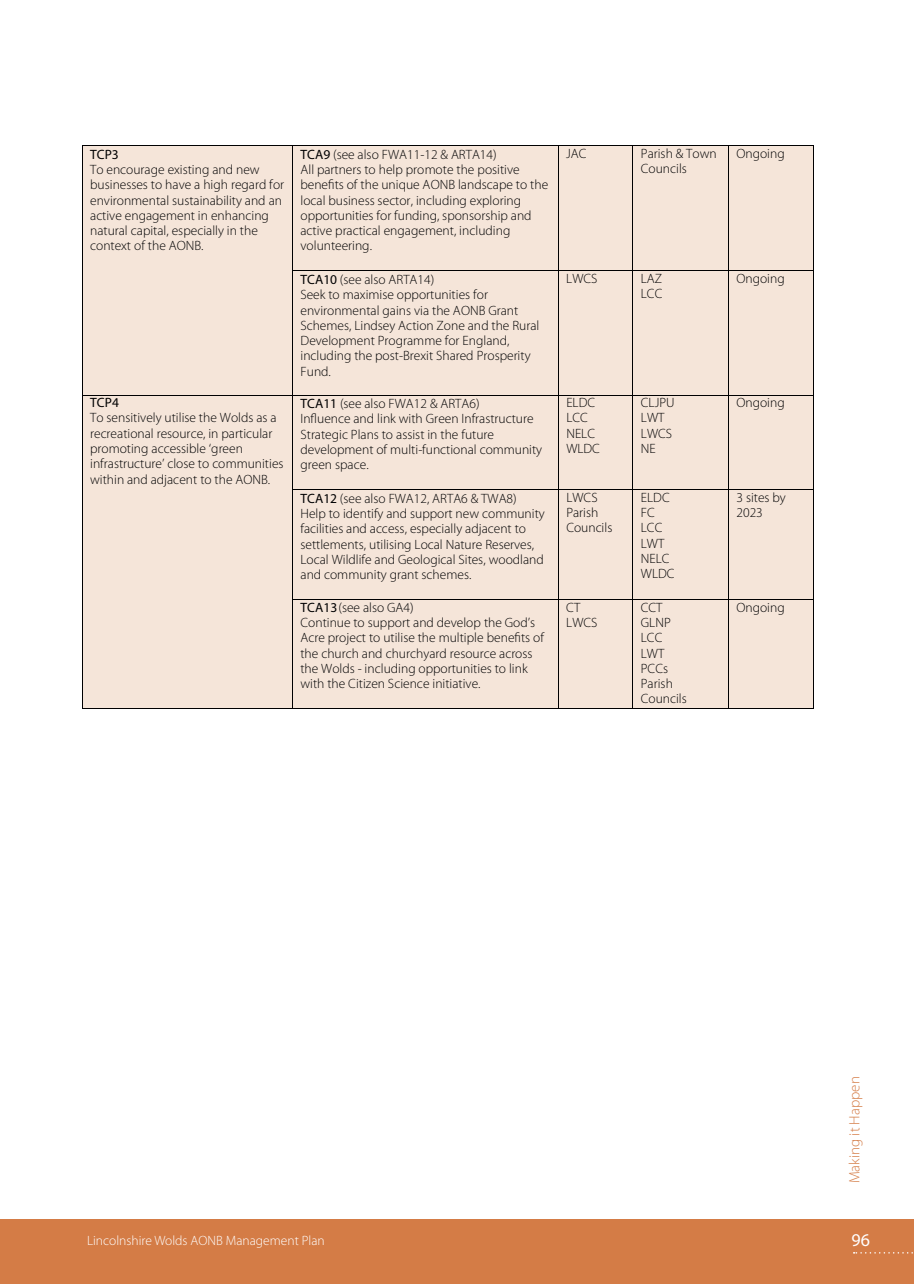
<style>
.page{position:relative;width:914px;height:1284px;background:#fff}
.page>*{position:absolute;margin:0;border:0;box-sizing:border-box;transform-origin:0 0}
.t1{font:18px "Myriad Pro";color:#fff}
.t2{font:300 15px "Myriad Pro";color:#d47c46}
.t3{font:300 13.5px/15.3px "Myriad Pro";color:#000001}
.t4{font:300 13.5px "Myriad Pro";color:#fff}
.t5{font:13.5px "Myriad Pro";color:#000001}
.s1{font-weight:400}
</style>
<div class="page">
<div style="left:82px;top:145px;width:731px;height:564px;background:#f5e5d9"></div>
<div style="left:0;top:1219px;width:914px;height:65px;background:#d47c46"></div>
<svg style="left:853px;top:1252px;width:59px;height:1px"></svg>
<hr style="left:82px;top:145px;width:210px;height:1px;background:#000001">
<hr style="left:293px;top:145px;width:265px;height:1px;background:#000001">
<hr style="left:558px;top:145px;width:74px;height:1px;background:#000001">
<hr style="left:633px;top:145px;width:95px;height:1px;background:#000001">
<hr style="left:728px;top:145px;width:85px;height:1px;background:#000001">
<hr style="left:82px;top:146px;width:1px;height:124px;background:#000001">
<hr style="left:292px;top:146px;width:1px;height:124px;background:#000001">
<hr style="left:558px;top:146px;width:1px;height:124px;background:#000001">
<hr style="left:632px;top:146px;width:1px;height:124px;background:#000001">
<hr style="left:728px;top:146px;width:1px;height:124px;background:#000001">
<hr style="left:813px;top:146px;width:1px;height:124px;background:#000001">
<hr style="left:293px;top:270px;width:265px;height:1px;background:#000001">
<hr style="left:558px;top:270px;width:74px;height:1px;background:#000001">
<hr style="left:633px;top:270px;width:95px;height:1px;background:#000001">
<hr style="left:728px;top:270px;width:85px;height:1px;background:#000001">
<hr style="left:82px;top:271px;width:1px;height:124px;background:#000001">
<hr style="left:292px;top:271px;width:1px;height:124px;background:#000001">
<hr style="left:558px;top:271px;width:1px;height:124px;background:#000001">
<hr style="left:632px;top:271px;width:1px;height:124px;background:#000001">
<hr style="left:728px;top:271px;width:1px;height:124px;background:#000001">
<hr style="left:813px;top:271px;width:1px;height:124px;background:#000001">
<hr style="left:82px;top:395px;width:210px;height:1px;background:#000001">
<hr style="left:293px;top:395px;width:265px;height:1px;background:#000001">
<hr style="left:558px;top:395px;width:74px;height:1px;background:#000001">
<hr style="left:633px;top:395px;width:95px;height:1px;background:#000001">
<hr style="left:728px;top:395px;width:85px;height:1px;background:#000001">
<hr style="left:82px;top:395px;width:1px;height:94px;background:#000001">
<hr style="left:292px;top:395px;width:1px;height:94px;background:#000001">
<hr style="left:558px;top:395px;width:1px;height:94px;background:#000001">
<hr style="left:632px;top:395px;width:1px;height:94px;background:#000001">
<hr style="left:728px;top:395px;width:1px;height:94px;background:#000001">
<hr style="left:813px;top:395px;width:1px;height:94px;background:#000001">
<hr style="left:293px;top:489px;width:265px;height:1px;background:#000001">
<hr style="left:558px;top:489px;width:74px;height:1px;background:#000001">
<hr style="left:633px;top:489px;width:95px;height:1px;background:#000001">
<hr style="left:728px;top:489px;width:85px;height:1px;background:#000001">
<hr style="left:82px;top:490px;width:1px;height:109px;background:#000001">
<hr style="left:292px;top:490px;width:1px;height:109px;background:#000001">
<hr style="left:558px;top:490px;width:1px;height:109px;background:#000001">
<hr style="left:632px;top:490px;width:1px;height:109px;background:#000001">
<hr style="left:728px;top:490px;width:1px;height:109px;background:#000001">
<hr style="left:813px;top:490px;width:1px;height:109px;background:#000001">
<hr style="left:293px;top:599px;width:265px;height:1px;background:#000001">
<hr style="left:558px;top:599px;width:74px;height:1px;background:#000001">
<hr style="left:633px;top:599px;width:95px;height:1px;background:#000001">
<hr style="left:728px;top:599px;width:85px;height:1px;background:#000001">
<hr style="left:82px;top:600px;width:1px;height:108px;background:#000001">
<hr style="left:82px;top:708px;width:210px;height:1px;background:#000001">
<hr style="left:292px;top:600px;width:1px;height:108px;background:#000001">
<hr style="left:293px;top:708px;width:265px;height:1px;background:#000001">
<hr style="left:558px;top:600px;width:1px;height:108px;background:#000001">
<hr style="left:558px;top:708px;width:74px;height:1px;background:#000001">
<hr style="left:632px;top:600px;width:1px;height:108px;background:#000001">
<hr style="left:633px;top:708px;width:95px;height:1px;background:#000001">
<hr style="left:728px;top:600px;width:1px;height:108px;background:#000001">
<hr style="left:728px;top:708px;width:85px;height:1px;background:#000001">
<hr style="left:813px;top:600px;width:1px;height:108px;background:#000001">
<p class="t5" style="left:90px;top:146px;width:30px">TCP3</p>
<p class="t3" style="left:90px;top:162px;width:195px">To encourage existing and new businesses to have a high regard for environmental sustainability and an active engagement in enhancing natural capital, especially in the context of the AONB.</p>
<p class="t5" style="left:90px;top:394px;width:30px">TCP4</p>
<p class="t3" style="left:90px;top:410px;width:195px">To sensitively utilise the Wolds as a recreational resource, in particular promoting accessible ‘green infrastructure’ close to communities within and adjacent to the AONB.</p>
<p class="t3" style="left:300px;top:147px;width:249px"><span class="s1">TCA9</span> (see also FWA11-12 &amp; ARTA14)<br>All partners to help promote the positive benefits of the unique AONB landscape to the local business sector, including exploring opportunities for funding, sponsorship and active practical engagement, including volunteering.</p>
<p class="t3" style="left:566px;top:146px;width:22px">JAC</p>
<p class="t3" style="left:641px;top:146px;width:77px">Parish &amp; Town<br>Councils</p>
<p class="t3" style="left:736px;top:146px;width:50px">Ongoing</p>
<p class="t3" style="left:300px;top:272px;width:240px"><span class="s1">TCA10</span> (see also ARTA14)<br>Seek to maximise opportunities for environmental gains via the AONB Grant<br>Schemes, Lindsey Action Zone and the Rural<br>Development Programme for England, including the post-Brexit Shared Prosperity<br>Fund.</p>
<p class="t3" style="left:566px;top:271px;width:33px">LWCS</p>
<p class="t3" style="left:641px;top:271px;width:23px">LAZ<br>LCC</p>
<p class="t3" style="left:736px;top:271px;width:50px">Ongoing</p>
<p class="t3" style="left:300px;top:396px;width:243px"><span class="s1">TCA11</span> (see also FWA12 &amp; ARTA6)<br>Influence and link with Green Infrastructure Strategic Plans to assist in the future development of multi-functional community green space.</p>
<p class="t3" style="left:566px;top:395px;width:35px">ELDC<br>LCC<br>NELC<br>WLDC</p>
<p class="t3" style="left:641px;top:395px;width:35px">CLJPU<br>LWT<br>LWCS<br>NE</p>
<p class="t3" style="left:736px;top:395px;width:50px">Ongoing</p>
<p class="t3" style="left:300px;top:491px;width:246px"><span class="s1">TCA12</span> (see also FWA12, ARTA6 &amp; TWA8)<br>Help to identify and support new community facilities and access, especially adjacent to settlements, utilising Local Nature Reserves, Local Wildlife and Geological Sites, woodland and community grant schemes.</p>
<p class="t3" style="left:566px;top:490px;width:48px">LWCS<br>Parish<br>Councils</p>
<p class="t3" style="left:641px;top:490px;width:35px">ELDC<br>FC<br>LCC<br>LWT<br>NELC<br>WLDC</p>
<p class="t3" style="left:736px;top:490px;width:51px">3 sites by<br>2023</p>
<p class="t3" style="left:300px;top:600px;width:245px"><span class="s1">TCA13</span>(see also GA4)<br>Continue to support and develop the God’s Acre project to utilise the multiple benefits of the church and churchyard resource across the Wolds - including opportunities to link with the Citizen Science initiative.</p>
<p class="t3" style="left:566px;top:600px;width:33px">CT<br>LWCS</p>
<p class="t3" style="left:641px;top:600px;width:48px">CCT<br>GLNP<br>LCC<br>LWT<br>PCCs<br>Parish<br>Councils</p>
<p class="t3" style="left:736px;top:600px;width:50px">Ongoing</p>
<p class="t2" style="left:846px;top:1183px;width:109px;rotate:-90deg">Making it Happen</p>
<p class="t4" style="left:87px;top:1232px;width:239px">Lincolnshire Wolds AONB Management Plan</p>
<h1 class="t1" style="left:851px;top:1228px;width:20px">96</h1>
</div>
